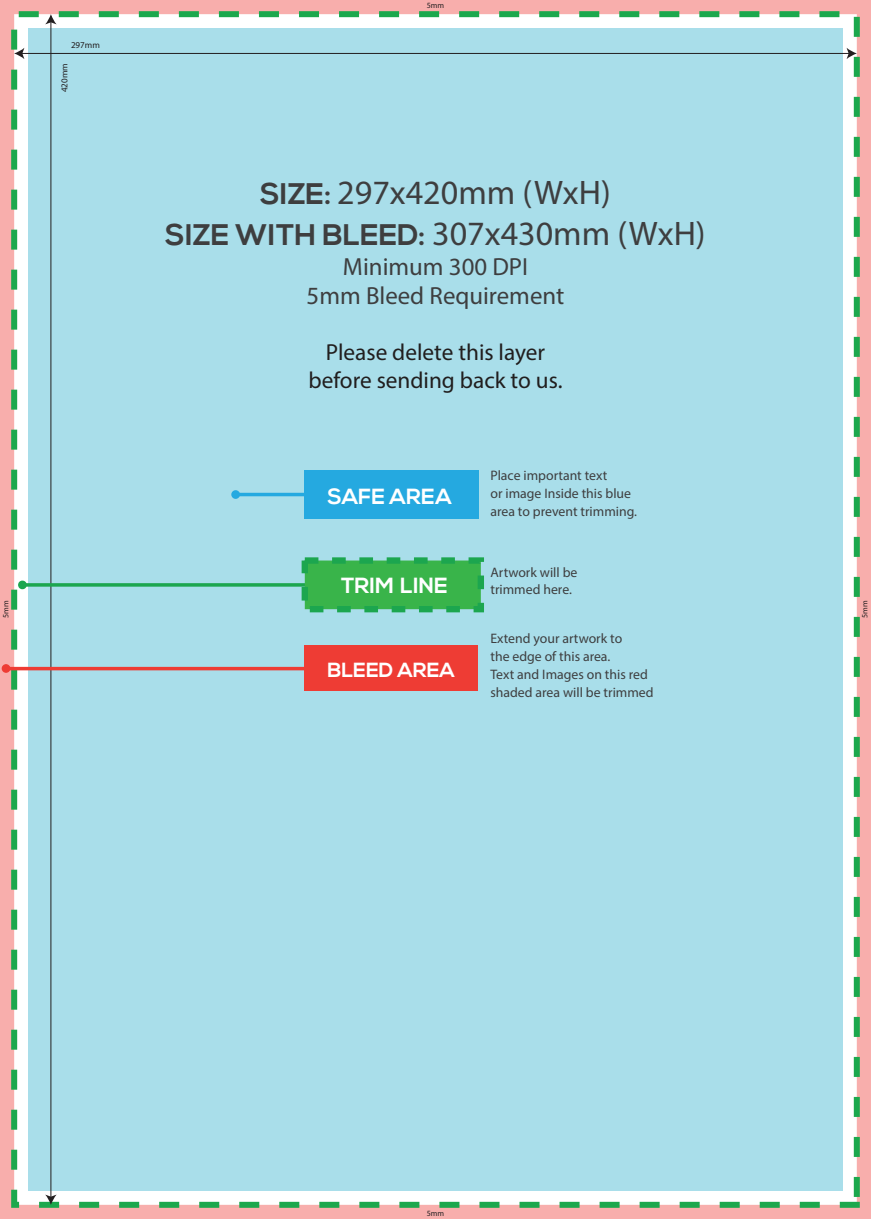
<style>
.page{position:relative;width:871px;height:1219px;background:#fff}
.page>*{position:absolute;margin:0;border:0;box-sizing:border-box;transform-origin:0 0}
.t1{font:34.1px "Myriad Pro";color:#3e3e3f}
.t2{font:700 29.8px "Nexa";color:#3e3e3f}
.t3{font:24.8px/29.8px "Myriad Pro";color:#3e3e3f;text-align:center}
.t4{font:23.3px/27.9px "Myriad Pro";color:#211e1e;text-align:center}
.t5{font:700 21.9px "Nexa";color:#fff}
.t6{font:700 20.4px "Nexa";color:#fff}
.t7{font:13.8px/17.8px "Myriad Pro";color:#3e3e3f}
.t8{font:9px "Myriad Pro";color:#231f20}
.t9{font:8px "Myriad Pro";color:#231f20}
.s1{font-family:"Nexa";font-weight:700;font-size:29.8px}
.s2{font-family:"Myriad Pro";font-weight:400;font-size:34.1px}
</style>
<div class="page">
<div style="left:0;top:0;width:870px;height:1219px;background:#f8aeac"></div>
<div style="left:11px;top:11px;width:848px;height:1197px;background:#fff;border:6px dashed #1ca84d"></div>
<div style="left:28px;top:28px;width:814px;height:1163px;background:#a9deea"></div>
<hr style="left:50px;top:16px;width:1px;height:1184px;background:#231f20">
<svg style="left:45px;top:1195px;width:12px;height:10px"></svg>
<svg style="left:45px;top:14px;width:12px;height:10px"></svg>
<hr style="left:19px;top:53px;width:832px;height:1px;background:#231f20">
<svg style="left:14px;top:48px;width:10px;height:11px"></svg>
<svg style="left:846px;top:48px;width:10px;height:11px"></svg>
<div style="left:305px;top:470px;width:174px;height:49px;background:#25a9e0"></div>
<hr style="left:235px;top:493px;width:77px;height:3px;background:#25a9e0">
<div style="left:231px;top:490px;width:9px;height:9px;background:#25a9e0;border-radius:50%"></div>
<svg style="left:18px;top:580px;width:9px;height:10px"></svg>
<svg style="left:22px;top:583px;width:279px;height:4px"></svg>
<div style="left:301px;top:557px;width:183px;height:55px;background:#39b44a;border:6px dashed #1ca64f"></div>
<div style="left:305px;top:645px;width:173px;height:45px;background:#ee3c34"></div>
<div style="left:2px;top:664px;width:8px;height:9px;background:#ee3c34;border-radius:50%"></div>
<hr style="left:6px;top:667px;width:308px;height:3px;background:#ee3c34">
<p class="t8" style="left:71px;top:39px;width:30px">297mm</p>
<p class="t8" style="left:59px;top:92px;width:30px;rotate:-90deg">420mm</p>
<p class="t9" style="left:426px;top:0;width:19px">5mm</p>
<h1 class="t1" style="left:260px;top:171px;width:352px"><span class="s1">SIZE:</span> 297x420mm (WxH)</h1>
<h2 class="t2" style="left:165px;top:217px;width:541px">SIZE WITH BLEED: <span class="s2">307x430mm (WxH)</span></h2>
<h3 class="t3" style="left:306px;top:251px;width:259px">Minimum 300 DPI<br>5mm Bleed Requirement</h3>
<h3 class="t4" style="left:308px;top:338px;width:255px">Please delete this layer before sending back to us.</h3>
<h3 class="t5" style="left:327px;top:484px;width:126px">SAFE AREA</h3>
<p class="t7" style="left:490px;top:466px;width:148px">Place important text<br>or image Inside this blue area to prevent trimming.</p>
<p class="t7" style="left:490px;top:563px;width:88px">Artwork will be</p>
<h3 class="t5" style="left:341px;top:573px;width:108px">TRIM LINE</h3>
<p class="t7" style="left:490px;top:581px;width:83px">trimmed here.</p>
<p class="t7" style="left:490px;top:629px;width:165px">Extend your artwork to<br>the edge of this area.<br>Text and Images on this red shaded area will be trimmed</p>
<p class="t9" style="left:1px;top:618px;width:19px;rotate:-90deg">5mm</p>
<p class="t9" style="left:859px;top:618px;width:19px;rotate:-90deg">5mm</p>
<h3 class="t6" style="left:327px;top:658px;width:129px">BLEED AREA</h3>
<p class="t9" style="left:426px;top:1208px;width:19px">5mm</p>
</div>
